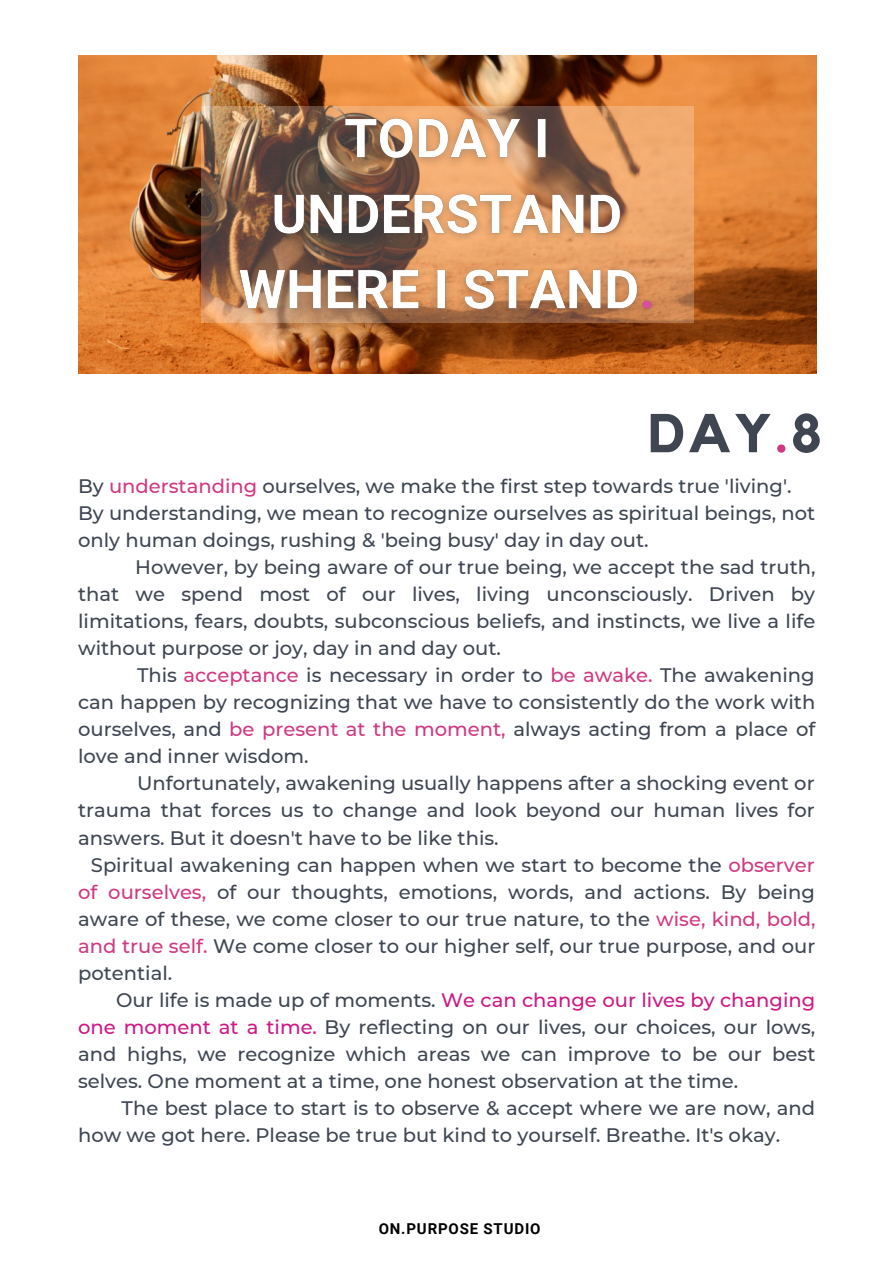
<style>
.page{position:relative;width:894px;height:1264px;background:#fff}
.page>*{position:absolute;margin:0;border:0;box-sizing:border-box;transform-origin:0 0}
.t1{font:700 54px "Kollektif";color:#3f4652}
.t2{font:500 19.5px/27px "Montserrat";color:#3f4652;text-align:justify}
.t3{font:700 15px "Roboto";letter-spacing:.055em;color:#000}
.s1{color:#d13882}
.s2{color:#cd1885}
</style>
<div class="page">
<img style="left:78px;top:56px;width:738px;height:317px">
<img style="left:224px;top:94px;width:444px;height:244px">
<svg style="left:201px;top:106px;width:492px;height:217px;background:#bc9171"></svg>
<p class="t1" style="left:648px;top:408px;width:175px">DAY<span class="s1">.</span>8</p>
<p class="t2" style="left:78px;top:472px;width:714px">By <span class="s1">understanding</span> ourselves, we make the first step towards true 'living'.</p>
<p class="t2" style="left:78px;top:499px;width:738px">By understanding, we mean to recognize ourselves as spiritual beings, not only human doings, rushing &amp; 'being busy' day in day out.</p>
<p class="t2" style="left:78px;top:553px;width:738px;text-indent:57px">However, by being aware of our true being, we accept the sad truth, that we spend most of our lives, living unconsciously. Driven by limitations, fears, doubts, subconscious beliefs, and instincts, we live a life without purpose or joy, day in and day out.</p>
<p class="t2" style="left:78px;top:661px;width:738px;text-indent:59px">This <span class="s1">acceptance</span> is necessary in order to <span class="s1">be awake.</span> The awakening can happen by recognizing that we have to consistently do the work with ourselves, and <span class="s1">be present at the moment,</span> always acting from a place of love and inner wisdom.</p>
<p class="t2" style="left:78px;top:770px;width:738px;text-indent:59px">Unfortunately, awakening usually happens after a shocking event or trauma that forces us to change and look beyond our human lives for answers. But it doesn't have to be like this.</p>
<p class="t2" style="left:78px;top:851px;width:738px;text-indent:13px">Spiritual awakening can happen when we start to become the <span class="s1">observer of ourselves,</span> of our thoughts, emotions, words, and actions. By being aware of these, we come closer to our true nature, to the <span class="s1">wise, kind, bold, and true self.</span> We come closer to our higher self, our true purpose, and our potential.</p>
<p class="t2" style="left:78px;top:986px;width:738px;text-indent:38px">Our life is made up of moments. <span class="s2">We can change our lives by changing one moment at a time.</span> By reflecting on our lives, our choices, our lows, and highs, we recognize which areas we can improve to be our best selves. One moment at a time, one honest observation at the time.</p>
<p class="t2" style="left:78px;top:1094px;width:738px;text-indent:43px">The best place to start is to observe &amp; accept where we are now, and how we got here. Please be true but kind to yourself. Breathe. It's okay.</p>
<p class="t3" style="left:378px;top:1220px;width:163px">ON.PURPOSE STUDIO</p>
</div>
